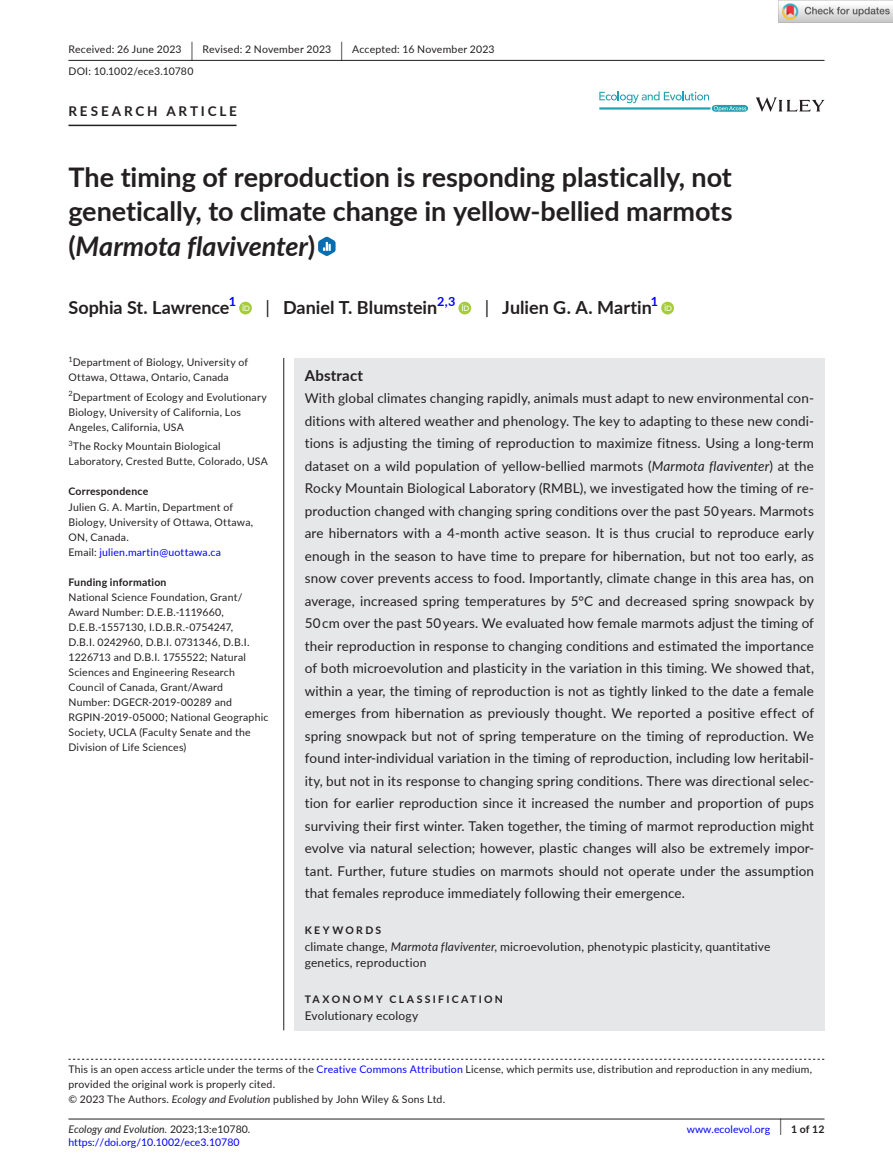
<style>
.page{position:relative;width:893px;height:1174px;background:#fff}
.page>*{position:absolute;margin:0;border:0;box-sizing:border-box;transform-origin:0 0}
.t1{font:700 27px/34.5px "Lato";letter-spacing:-.005em;color:#231f20;text-align:justify}
.t2{font:700 18px "Lato";color:#231f20}
.t3{font:700 15px "Lato";letter-spacing:.015em;color:#231f20}
.t4{font:13.5px/22.5px "Lato";letter-spacing:.01em;color:#231f20;text-align:justify}
.t5{font:700 13.5px "Lato";letter-spacing:.21em;color:#231f20}
.t6{font:700 12.6px "Lato";color:#00f}
.t7{font:12px/16.5px "Lato";letter-spacing:.015em;color:#231f20}
.t8{font:10.5px/15px "Lato";letter-spacing:.02em;color:#231f20}
.t9{font:10.5px "Lato";color:#00f}
.t10{font:700 10.5px "Lato";letter-spacing:.025em;color:#231f20}
.t11{font:italic 10.5px "Lato";color:#231f20}
.t12{font:700 10.5px "Lato";letter-spacing:.22em;color:#231f20}
.t13{font:7.35px "Lato";color:#231f20}
.s1{font-size:19.65px}
.s2{font-style:italic}
.s3{font-weight:400}
.s4{color:#00f}
.s5{font-style:normal}
.s6{font-weight:400;font-size:17.4px}
</style>
<div class="page">
<hr style="left:68px;top:1118px;width:756px;height:1px;background:#231f20">
<svg style="left:756px;top:97px;width:68px;height:15px"></svg>
<svg style="left:599px;top:91px;width:149px;height:21px"></svg>
<hr style="left:68px;top:60px;width:756px;height:1px;background:#231f20">
<hr style="left:68px;top:125px;width:169px;height:1px;background:#231f20">
<svg style="left:318px;top:237px;width:18px;height:19px"></svg>
<svg style="left:239px;top:302px;width:13px;height:12px"></svg>
<svg style="left:243px;top:304px;width:6px;height:7px"></svg>
<div style="left:458px;top:302px;width:13px;height:12px;background:#a5cd39;border-radius:50%"></div>
<svg style="left:462px;top:304px;width:7px;height:7px"></svg>
<svg style="left:661px;top:302px;width:13px;height:12px"></svg>
<svg style="left:665px;top:304px;width:7px;height:7px"></svg>
<svg style="left:68px;top:1058px;width:756px;height:1px"></svg>
<div style="left:294px;top:358px;width:530px;height:672px;background:#e6e7e9"></div>
<hr style="left:283px;top:358px;width:1px;height:672px;background:#231f20">
<img style="left:779px;top:0;width:114px;height:23px">
<p class="t8" style="left:68px;top:38px;width:428px;line-height:21.8px">Received: 26 June 2023 <span class="s1">|</span> Revised: 2 November 2023 <span class="s1">|</span> Accepted: 16 November 2023<br>DOI: 10.1002/ece3.10780</p>
<p class="t5" style="left:68px;top:101px;width:170px">RESEARCH ARTICLE</p>
<h1 class="t1" style="left:68px;top:159px;width:665px">The timing of reproduction is responding plastically, not genetically, to climate change in yellow-bellied marmots (<span class="s2">Marmota flaviventer</span>)</h1>
<h2 class="t2" style="left:68px;top:295px;width:163px">Sophia St. Lawrence</h2>
<p class="t6" style="left:229px;top:292px;width:9px">1</p>
<h2 class="t2" style="left:265px;top:295px;width:173px"><span class="s3">|</span> Daniel T. Blumstein</h2>
<p class="t6" style="left:437px;top:292px;width:20px">2,3</p>
<h2 class="t2" style="left:485px;top:295px;width:169px"><span class="s3">|</span> Julien G. A. Martin</h2>
<p class="t6" style="left:651px;top:292px;width:9px">1</p>
<p class="t13" style="left:68px;top:354px;width:6px">1</p>
<p class="t8" style="left:68px;top:355px;width:181px;text-indent:4px">Department of Biology, University of<br>Ottawa, Ottawa, Ontario, Canada</p>
<p class="t13" style="left:68px;top:388px;width:6px">2</p>
<p class="t8" style="left:68px;top:389px;width:200px;text-indent:4px">Department of Ecology and Evolutionary<br>Biology, University of California, Los<br>Angeles, California, USA</p>
<p class="t8" style="left:68px;top:439px;width:201px"><sup>3</sup>The Rocky Mountain Biological<br>Laboratory, Crested Butte, Colorado, USA</p>
<p class="t10" style="left:68px;top:484px;width:81px">Correspondence</p>
<p class="t8" style="left:68px;top:499px;width:186px">Julien G. A. Martin, Department of<br>Biology, University of Ottawa, Ottawa,<br>ON, Canada.<br>Email: <span class="s4">julien.martin@uottawa.ca</span></p>
<p class="t10" style="left:68px;top:574px;width:100px">Funding information</p>
<p class="t8" style="left:68px;top:589px;width:201px">National Science Foundation, Grant/ Award Number: D.E.B.-1119660, D.E.B.-1557130, I.D.B.R.-0754247,<br>D.B.I. 0242960, D.B.I. 0731346, D.B.I.<br>1226713 and D.B.I. 1755522; Natural Sciences and Engineering Research Council of Canada, Grant/Award<br>Number: DGECR-2019-00289 and RGPIN-2019-05000; National Geographic Society, UCLA (Faculty Senate and the Division of Life Sciences)</p>
<p class="t3" style="left:305px;top:364px;width:60px">Abstract</p>
<p class="t4" style="left:305px;top:386px;width:511px">With global climates changing rapidly, animals must adapt to new environmental con&shy;ditions with altered weather and phenology. The key to adapting to these new condi&shy;tions is adjusting the timing of reproduction to maximize fitness. Using a long-term dataset on a wild population of yellow-bellied marmots (<span class="s2">Marmota flaviventer</span>) at the Rocky Mountain Biological Laboratory (RMBL), we investigated how the timing of re&shy;production changed with changing spring conditions over the past 50 years. Marmots are hibernators with a 4-month active season. It is thus crucial to reproduce early enough in the season to have time to prepare for hibernation, but not too early, as snow cover prevents access to food. Importantly, climate change in this area has, on average, increased spring temperatures by 5°C and decreased spring snowpack by 50 cm over the past 50 years. We evaluated how female marmots adjust the timing of their reproduction in response to changing conditions and estimated the importance of both microevolution and plasticity in the variation in this timing. We showed that, within a year, the timing of reproduction is not as tightly linked to the date a female emerges from hibernation as previously thought. We reported a positive effect of spring snowpack but not of spring temperature on the timing of reproduction. We found inter-individual variation in the timing of reproduction, including low heritabil&shy;ity, but not in its response to changing spring conditions. There was directional selec&shy;tion for earlier reproduction since it increased the number and proportion of pups surviving their first winter. Taken together, the timing of marmot reproduction might evolve via natural selection; however, plastic changes will also be extremely impor&shy;tant. Further, future studies on marmots should not operate under the assumption that females reproduce immediately following their emergence.</p>
<p class="t12" style="left:305px;top:922px;width:78px">KEYWORDS</p>
<p class="t7" style="left:305px;top:937px;width:467px">climate change, <span class="s2">Marmota flaviventer</span>, microevolution, phenotypic plasticity, quantitative genetics, reproduction</p>
<p class="t12" style="left:305px;top:991px;width:200px">TAXONOMY CLASSIFICATION</p>
<p class="t7" style="left:305px;top:1006px;width:115px">Evolutionary ecology</p>
<p class="t8" style="left:68px;top:1061px;width:745px">This is an open access article under the terms of the <span class="s4">Creative Commons Attribution</span> License, which permits use, distribution and reproduction in any medium, provided the original work is properly cited.<br>© 2023 The Authors. <span class="s2">Ecology and Evolution</span> published by John Wiley &amp; Sons Ltd.</p>
<p class="t11" style="left:68px;top:1121px;width:183px">Ecology and Evolution. <span class="s5">2023;13:e10780.</span></p>
<p class="t10" style="left:779px;top:1121px;width:46px"><span class="s6">|</span> 1 of 12</p>
<p class="t9" style="left:68px;top:1135px;width:173px">https://doi.org/10.1002/ece3.10780</p>
<p class="t9" style="left:687px;top:1121px;width:85px">www.ecolevol.org</p>
</div>
